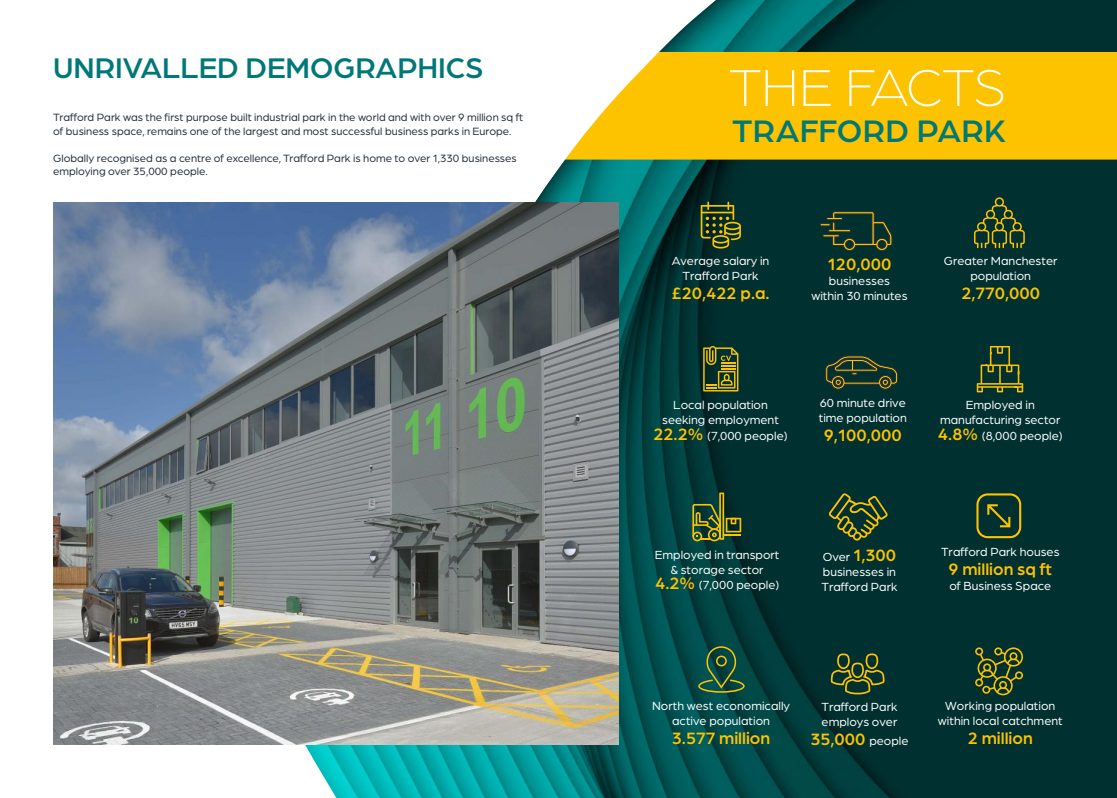
<style>
.page{position:relative;width:1117px;height:798px;background:#fff}
.page>*{position:absolute;margin:0;border:0;box-sizing:border-box;transform-origin:0 0}
.t1{font:300 55px "Arboria";letter-spacing:-.02em;color:#fff}
.t2{font:500 33.12px "Arboria";letter-spacing:.01em;color:#007877}
.t3{font:500 30.25px "Arboria";color:#007877}
.t4{font:500 17.5px "Arboria";color:#fdc300}
.t5{font:12.5px/15px "Arboria";color:#fff;text-align:center}
.t6{font:11.25px/13.5px "Arboria";color:#242f3a}
.s1{font-weight:500;font-size:17.5px;color:#fdc300}
.s2{font-weight:400;font-size:12.5px;color:#fff}
</style>
<div class="page">
<img style="left:234px;top:0;width:882px;height:797px">
<svg style="left:703px;top:346px;width:35px;height:45px;background:#60661b"></svg>
<svg style="left:692px;top:492px;width:49px;height:49px;background:#445a26"></svg>
<svg style="left:976px;top:346px;width:46px;height:46px;background:#395124"></svg>
<svg style="left:698px;top:646px;width:46px;height:46px;background:#265a3d"></svg>
<svg style="left:729px;top:201px;width:11px;height:47px"></svg>
<svg style="left:819px;top:211px;width:73px;height:40px;background:#24402c"></svg>
<svg style="left:974px;top:647px;width:48px;height:48px;background:#455822"></svg>
<svg style="left:976px;top:493px;width:44px;height:45px;background:#344e25"></svg>
<div style="left:837px;top:653px;width:12px;height:15px;border:2px solid #fdc300;border-radius:50%"></div>
<div style="left:865px;top:653px;width:13px;height:15px;border:2px solid #fdc300;border-radius:50%"></div>
<svg style="left:829px;top:661px;width:56px;height:136px;background:#0e3b2f"></svg>
<svg style="left:973px;top:197px;width:51px;height:51px;background:#304c26"></svg>
<svg style="left:828px;top:492px;width:59px;height:49px;background:#344e25"></svg>
<svg style="left:825px;top:355px;width:72px;height:34px;background:#2e452b"></svg>
<div style="left:729px;top:52px;width:387px;height:107px;background:#fdc300"></div>
<svg style="left:346px;top:0;width:383px;height:285px"></svg>
<img style="left:53px;top:202px;width:565px;height:542px">
<h3 class="t3" style="left:53px;top:48px;width:432px">UNRIVALLED DEMOGRAPHICS</h3>
<p class="t6" style="left:53px;top:110px;width:471px">Trafford Park was the first purpose built industrial park in the world and with over 9 million sq ft of business space, remains one of the largest and most successful business parks in Europe.</p>
<p class="t6" style="left:53px;top:150px;width:465px">Globally recognised as a centre of excellence, Trafford Park is home to over 1,330 businesses employing over 35,000 people.</p>
<h1 class="t1" style="left:728px;top:53px;width:278px">THE FACTS</h1>
<h2 class="t2" style="left:732px;top:109px;width:275px">TRAFFORD PARK</h2>
<p class="t5" style="left:671px;top:253px;width:99px">Average salary in<br>Trafford Park</p>
<h3 class="t4" style="left:671px;top:281px;width:100px">£20,422 p.a.</h3>
<h3 class="t4" style="left:827px;top:252px;width:65px">120,000</h3>
<p class="t5" style="left:811px;top:273px;width:98px">businesses within 30 minutes</p>
<p class="t5" style="left:943px;top:253px;width:115px">Greater Manchester population</p>
<h3 class="t4" style="left:961px;top:281px;width:80px">2,770,000</h3>
<p class="t5" style="left:653px;top:397px;width:136px">Local population seeking employment<br><span class="s1">22.2%</span> (7,000 people)</p>
<p class="t5" style="left:818px;top:394px;width:90px;text-align:left">60 minute drive time population</p>
<h3 class="t4" style="left:823px;top:423px;width:80px">9,100,000</h3>
<p class="t5" style="left:937px;top:397px;width:126px">Employed in manufacturing sector<br><span class="s1">4.8%</span> (8,000 people)</p>
<p class="t5" style="left:654px;top:547px;width:126px">Employed in transport &amp; storage sector<br><span class="s1">4.2%</span> (7,000 people)</p>
<h3 class="t4" style="left:822px;top:543px;width:75px"><span class="s2">Over</span> 1,300</h3>
<p class="t5" style="left:821px;top:563px;width:77px;text-align:left">businesses in<br>Trafford Park</p>
<p class="t5" style="left:940px;top:543px;width:120px">Trafford Park houses</p>
<h3 class="t4" style="left:948px;top:556px;width:105px">9 million sq ft</h3>
<p class="t5" style="left:949px;top:577px;width:103px">of Business Space</p>
<p class="t5" style="left:652px;top:697px;width:139px">North west economically active population</p>
<h3 class="t4" style="left:671px;top:725px;width:100px">3.577 million</h3>
<p class="t5" style="left:821px;top:699px;width:77px;text-align:left">Trafford Park employs over</p>
<h3 class="t4" style="left:810px;top:727px;width:100px">35,000 <span class="s2">people</span></h3>
<p class="t5" style="left:937px;top:698px;width:126px">Working population within local catchment</p>
<h3 class="t4" style="left:967px;top:726px;width:66px">2 million</h3>
</div>
